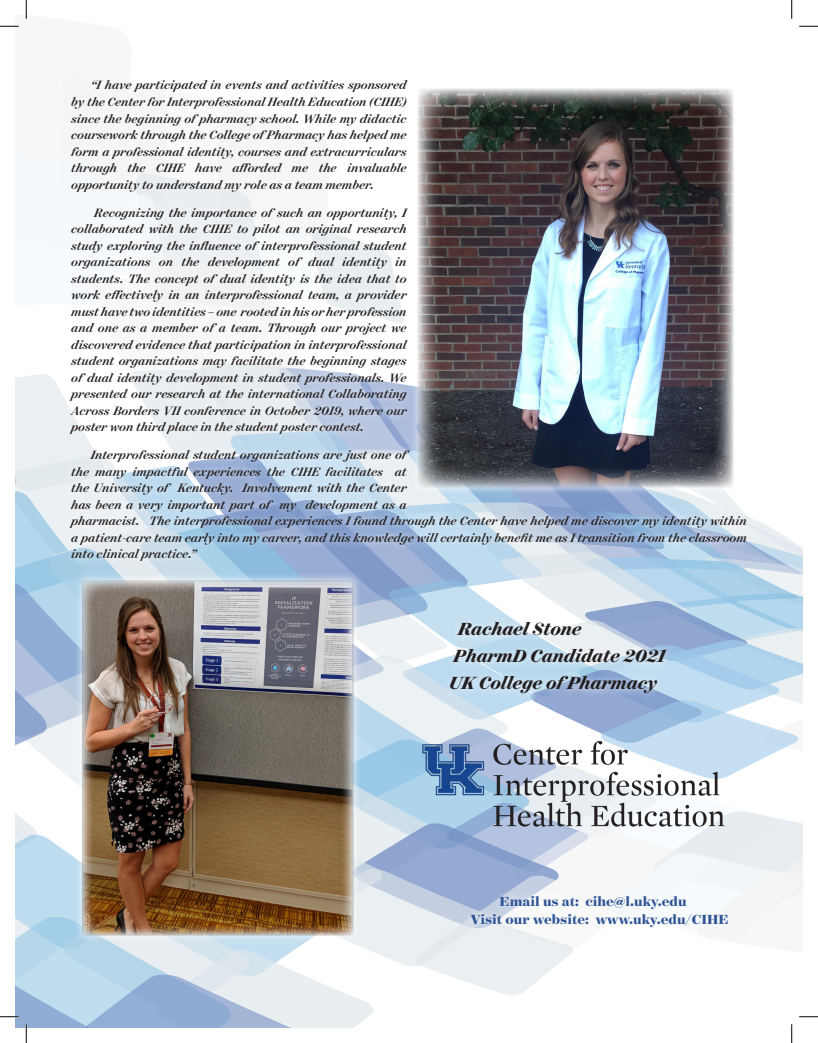
<style>
.page{position:relative;width:818px;height:1043px;background:#fff}
.page>*{position:absolute;margin:0;border:0;box-sizing:border-box;transform-origin:0 0}
.t1{font:italic 700 20px/27px "Surveyor Display";color:#231f20;scale:.95 1}
.t2{font:700 15px/18px "Surveyor Display";color:#2f5496}
.t3{font:italic 500 13.75px/16.5px "Surveyor Display";color:#231f20;text-align:justify;scale:.95 1}
</style>
<div class="page">
<img style="left:0;top:0;width:818px;height:1042px">
<p class="t3" style="left:71px;top:76px;width:354px;text-indent:20px">“I have participated in events and activities sponsored by the Center for Interprofessional Health Education (CIHE) since the beginning of pharmacy school. While my didactic coursework through the College of Pharmacy has helped me form a professional identity, courses and extracurriculars through the CIHE have afforded me the invaluable opportunity to understand my role as a team member.</p>
<p class="t3" style="left:71px;top:203px;width:354px;text-indent:23px">Recognizing the importance of such an opportunity, I collaborated with the CIHE to pilot an original research study exploring the influence of interprofessional student organizations on the development of dual identity in students. The concept of dual identity is the idea that to work effectively in an interprofessional team, a provider must have two identities – one rooted in his or her profession and one as a member of a team. Through our project we discovered evidence that participation in interprofessional student organizations may facilitate the beginning stages of dual identity development in student professionals. We presented our research at the international Collaborating Across Borders VII conference in October 2019, where our poster won third place in the student poster contest.</p>
<p class="t3" style="left:71px;top:446px;width:712px;text-align:left;text-indent:20px">Interprofessional student organizations are just one of<br>the many impactful experiences the CIHE facilitates at<br>the University of Kentucky. Involvement with the Center<br>has been a very important part of my development as a<br>pharmacist. The interprofessional experiences I found through the Center have helped me discover my identity within a patient-care team early into my career, and this knowledge will certainly benefit me as I transition from the classroom into clinical practice.”</p>
<p class="t1" style="left:449px;top:615px;width:229px;text-indent:9px">Rachael Stone<br>PharmD Candidate 2021<br>UK College of Pharmacy</p>
<p class="t2" style="left:470px;top:892px;width:259px;text-indent:29px">Email us at: cihe@l.uky.edu<br>Visit our website: www.uky.edu/CIHE</p>
</div>
